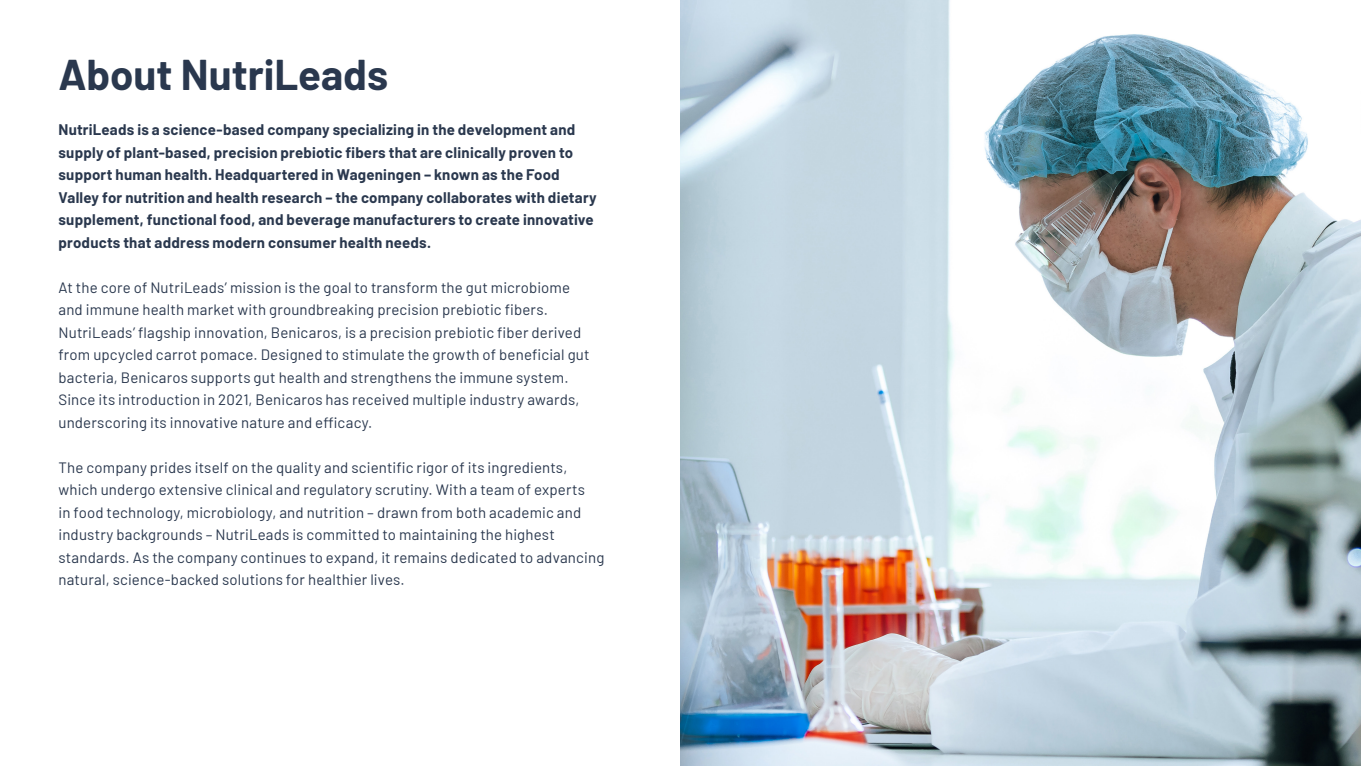
<style>
.page{position:relative;width:1361px;height:766px;background:#fff}
.page>*{position:absolute;margin:0;border:0;box-sizing:border-box;transform-origin:0 0}
.t1{font:700 42px "Barlow";color:#2a384e}
.t2{font:15px/22.5px "Barlow";letter-spacing:.01em;color:#2a384e}
.t3{font:700 15px/22.5px "Barlow";letter-spacing:.015em;color:#2a384e}
</style>
<div class="page">
<img style="left:680px;top:0;width:681px;height:765px">
<p class="t1" style="left:58px;top:44px;width:331px">About NutriLeads</p>
<p class="t3" style="left:58px;top:117px;width:540px">NutriLeads is a science-based company specializing in the development and supply of plant-based, precision prebiotic fibers that are clinically proven to support human health. Headquartered in Wageningen – known as the Food Valley for nutrition and health research – the company collaborates with dietary supplement, functional food, and beverage manufacturers to create innovative products that address modern consumer health needs.</p>
<p class="t2" style="left:58px;top:275px;width:533px">At the core of NutriLeads’ mission is the goal to transform the gut microbiome and immune health market with groundbreaking precision prebiotic fibers.<br>NutriLeads’ flagship innovation, Benicaros, is a precision prebiotic fiber derived from upcycled carrot pomace. Designed to stimulate the growth of beneficial gut bacteria, Benicaros supports gut health and strengthens the immune system.<br>Since its introduction in 2021, Benicaros has received multiple industry awards, underscoring its innovative nature and efficacy.</p>
<p class="t2" style="left:58px;top:455px;width:547px">The company prides itself on the quality and scientific rigor of its ingredients, which undergo extensive clinical and regulatory scrutiny. With a team of experts<br>in food technology, microbiology, and nutrition – drawn from both academic and industry backgrounds – NutriLeads is committed to maintaining the highest standards. As the company continues to expand, it remains dedicated to advancing natural, science-backed solutions for healthier lives.</p>
</div>
